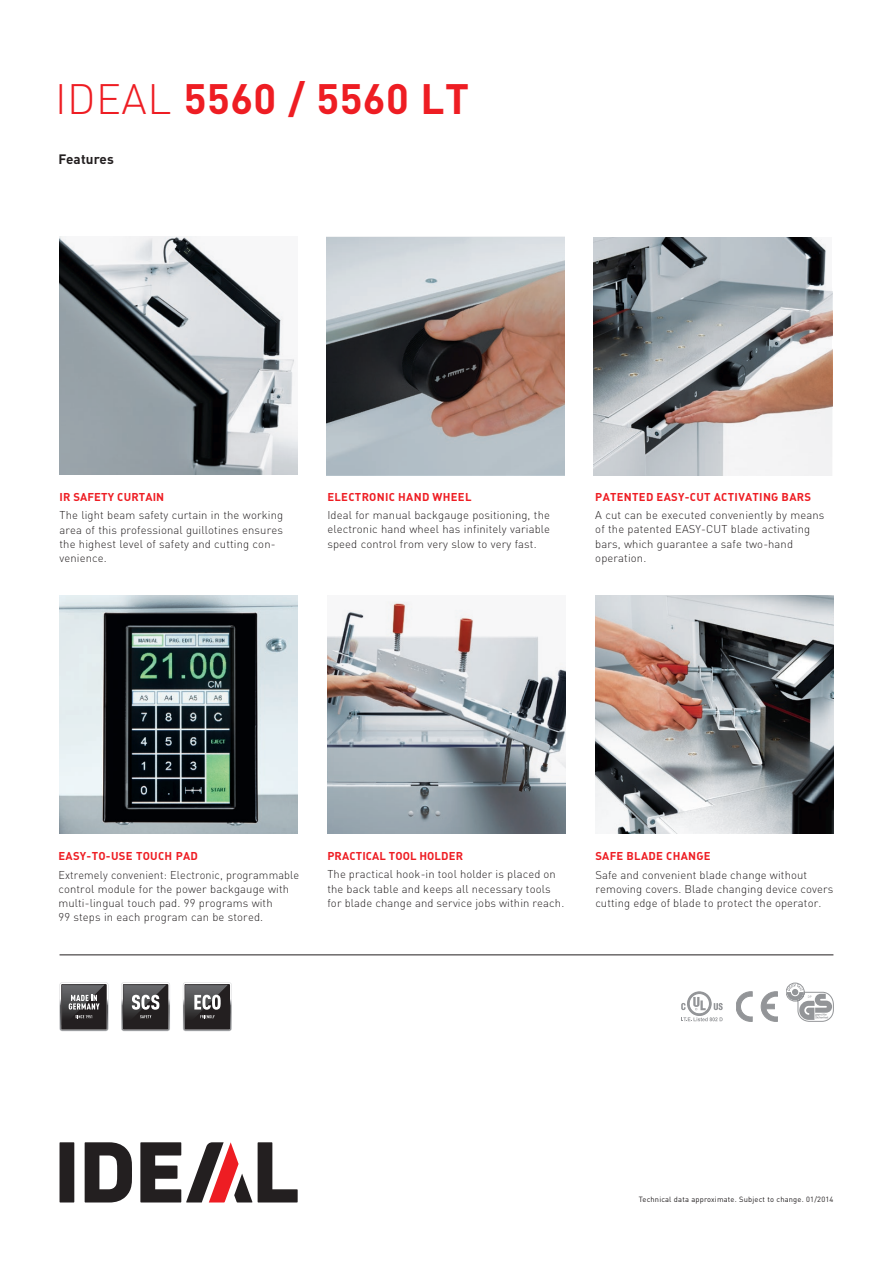
<style>
.page{position:relative;width:893px;height:1263px;background:#fff}
.page>*{position:absolute;margin:0;border:0;box-sizing:border-box;transform-origin:0 0}
.t1{font:700 42px "DIN";letter-spacing:.01em;color:#ee1d23}
.t2{font:700 13.5px "DIN";letter-spacing:.01em;color:#231f20}
.t3{font:300 11.25px/14.2px "DIN";letter-spacing:.01em;color:#231f20}
.t4{font:700 11.25px "DIN";letter-spacing:.025em;color:#ee1d23}
.t5{font:7.5px "DIN";letter-spacing:.025em;color:#231f20}
.s1{font-weight:300}
</style>
<div class="page">
<img style="left:326px;top:237px;width:238px;height:239px">
<img style="left:594px;top:237px;width:238px;height:239px">
<img style="left:327px;top:601px;width:239px;height:232px">
<hr style="left:60px;top:954px;width:773px;height:1px;background:#231f20">
<img style="left:595px;top:595px;width:238px;height:238px">
<img style="left:60px;top:595px;width:238px;height:238px">
<img style="left:60px;top:236px;width:238px;height:238px">
<svg style="left:786px;top:983px;width:47px;height:38px"></svg>
<svg style="left:736px;top:992px;width:16px;height:29px"></svg>
<svg style="left:761px;top:992px;width:16px;height:29px"></svg>
<div style="left:687px;top:991px;width:25px;height:25px;border:1px solid #939598;border-radius:50%"></div>
<svg style="left:681px;top:992px;width:42px;height:29px"></svg>
<div style="left:60px;top:1142px;width:14px;height:60px;background:#231f20"></div>
<svg style="left:258px;top:1142px;width:40px;height:60px"></svg>
<svg style="left:85px;top:1142px;width:47px;height:60px"></svg>
<svg style="left:140px;top:1142px;width:112px;height:60px"></svg>
<svg style="left:121px;top:982px;width:49px;height:49px;background:#5f5d5e"></svg>
<svg style="left:183px;top:982px;width:49px;height:49px;background:#605e5f"></svg>
<svg style="left:60px;top:982px;width:48px;height:49px;background:#5b595a"></svg>
<h1 class="t1" style="left:55px;top:72px;width:415px"><span class="s1">IDEAL</span> 5560 / 5560 LT</h1>
<p class="t2" style="left:58px;top:151px;width:57px">FEATURES</p>
<p class="t4" style="left:60px;top:489px;width:106px">IR SAFETY CURTAIN</p>
<p class="t3" style="left:60px;top:508px;width:225px">The light beam safety curtain in the working area of this professional guillotines ensures the highest level of safety and cutting con&shy;venience.</p>
<p class="t4" style="left:327px;top:489px;width:146px">ELECTRONIC HAND WHEEL</p>
<p class="t3" style="left:327px;top:508px;width:224px;text-align:justify">Ideal for manual backgauge positioning, the electronic hand wheel has infinitely variable speed control from very slow to very fast.</p>
<p class="t4" style="left:595px;top:489px;width:16px">PATENTED</p>
<p class="t4" style="left:657px;top:489px;width:65px">EASY-CUT ACTIVATIN</p>
<p class="t4" style="left:771px;top:489px;width:41px">G BARS</p>
<p class="t3" style="left:595px;top:508px;width:230px">A cut can be executed conveniently by means of the patented EASY-CUT blade activating bars, which guarantee a safe two-hand operation.</p>
<p class="t4" style="left:58px;top:848px;width:126px">EASY-TO-USE TOUCH PAD</p>
<p class="t3" style="left:58px;top:867px;width:242px">Extremely convenient: Electronic, programmable control module for the power backgauge with multi-lingual touch pad. 99 programs with<br>99 steps in each program can be stored.</p>
<p class="t4" style="left:327px;top:848px;width:22px">PRACTICAL</p>
<p class="t4" style="left:389px;top:848px;width:54px">TOOL HOLDE</p>
<p class="t4" style="left:456px;top:848px;width:9px">R</p>
<p class="t3" style="left:327px;top:867px;width:238px">The practical hook-in tool holder is placed on the back table and keeps all necessary tools for blade change and service jobs within reach.</p>
<p class="t4" style="left:595px;top:848px;width:115px">SAFE BLADE CHANGE</p>
<p class="t3" style="left:595px;top:867px;width:240px">Safe and convenient blade change without removing covers. Blade changing device covers cutting edge of blade to protect the operator.</p>
<p class="t5" style="left:639px;top:1195px;width:196px">Technical data approximate. Subject to change. 01/2014</p>
</div>
